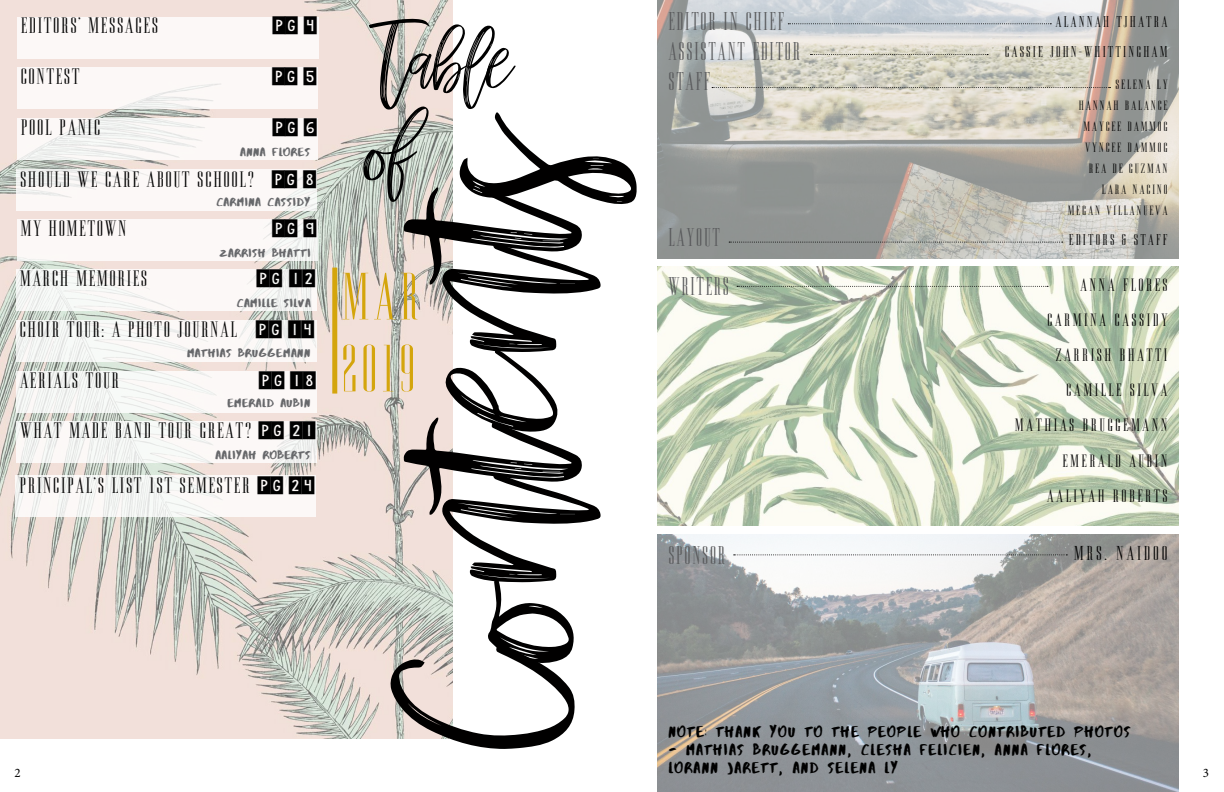
<style>
.page{position:relative;width:1224px;height:792px;background:#fff}
.page>*{position:absolute;margin:0;border:0;box-sizing:border-box;transform-origin:0 0}
.t1{font:200px "mellonydrybrush";color:#010000}
.t2{font:72px/86.4px "mellonydrybrush";color:#000}
.t3{font:60px/72px "Edition";letter-spacing:.06em;color:#d4a50c;scale:1.25 1}
.t4{font:24px "KG Defying Gravity";color:#000;scale:1.25 1}
.t5{font:23px/30px "Edition";letter-spacing:.06em;color:#58595b;scale:1.25 1}
.t6{font:20px "Edition";letter-spacing:.05em;color:#000;scale:1.5 1}
.t7{font:18px "Edition";letter-spacing:.1em;color:#000;scale:1.5 1}
.t8{font:16px/18px "Abys";letter-spacing:.1em;color:#000;scale:.9 1}
.t9{font:16px/35px "Edition";letter-spacing:.1em;color:#000;text-align:right;scale:1.5 1}
.t10{font:14px/30px "Edition";letter-spacing:.1em;color:#000;text-align:right;scale:1.5 1}
.t11{font:13px "Minion Pro";color:#000}
.t12{font:12px "Abys";letter-spacing:.05em;color:#67686b}
.t13{font:12px/21px "Edition";letter-spacing:.1em;color:#000;text-align:right;scale:1.5 1}
.s1{font-family:"KG Defying Gravity";font-size:24px}
</style>
<div class="page">
<img style="left:0;top:0;width:452px;height:739px">
<div style="left:17px;top:17px;width:301px;height:41px;background:#fcf8f7"></div>
<svg style="left:16px;top:421px;width:300px;height:42px"></svg>
<div style="left:16px;top:371px;width:300px;height:42px;background:linear-gradient(to right,#f0f3f0,#fef9f8)"></div>
<svg style="left:16px;top:320px;width:300px;height:42px"></svg>
<svg style="left:16px;top:269px;width:300px;height:42px"></svg>
<div style="left:17px;top:219px;width:300px;height:42px;background:#fcf8f7"></div>
<svg style="left:16px;top:169px;width:300px;height:42px"></svg>
<div style="left:17px;top:67px;width:300px;height:42px;background:#fcf8f7"></div>
<svg style="left:17px;top:118px;width:300px;height:42px"></svg>
<div style="left:332px;top:268px;width:5px;height:126px;background:#d4a50c"></div>
<img style="left:657px;top:535px;width:522px;height:257px">
<img style="left:657px;top:267px;width:522px;height:258px">
<img style="left:657px;top:0;width:522px;height:258px">
<svg style="left:788px;top:23px;width:263px;height:1px"></svg>
<svg style="left:712px;top:87px;width:398px;height:1px"></svg>
<svg style="left:729px;top:242px;width:334px;height:1px"></svg>
<svg style="left:737px;top:286px;width:311px;height:1px"></svg>
<svg style="left:734px;top:554px;width:333px;height:1px"></svg>
<svg style="left:810px;top:54px;width:178px;height:1px"></svg>
<svg style="left:15px;top:476px;width:301px;height:41px"></svg>
<p class="t6" style="left:21px;top:15px;width:93px">EDITORS’ MESSAGES</p>
<p class="t4" style="left:273px;top:11px;width:37px">Pg 4</p>
<p class="t6" style="left:20px;top:66px;width:41px">CONTEST</p>
<p class="t4" style="left:272px;top:62px;width:37px">Pg 5</p>
<p class="t6" style="left:21px;top:116px;width:55px">POOL PANIC</p>
<p class="t4" style="left:273px;top:112px;width:37px">Pg 6</p>
<p class="t12" style="left:240px;top:145px;width:71px">ANNA FLORES</p>
<p class="t6" style="left:20px;top:169px;width:199px">SHOULD WE CARE ABOUT SCHOOL? <span class="s1">Pg 8</span></p>
<p class="t6" style="left:20px;top:217px;width:72px">MY HOMETOWN</p>
<p class="t4" style="left:272px;top:213px;width:37px">Pg 9</p>
<p class="t6" style="left:20px;top:267px;width:87px">MARCH MEMORIES</p>
<p class="t4" style="left:257px;top:264px;width:48px">Pg 12</p>
<p class="t6" style="left:19px;top:318px;width:198px">CHOIR TOUR: A PHOTO JOURNAL <span class="s1">Pg 14</span></p>
<p class="t6" style="left:20px;top:369px;width:68px">AERIALS TOUR</p>
<p class="t4" style="left:259px;top:365px;width:47px">Pg 18</p>
<p class="t6" style="left:20px;top:420px;width:198px">WHAT MADE BAND TOUR GREAT? <span class="s1">Pg 21</span></p>
<p class="t6" style="left:19px;top:474px;width:198px">PRINCIPAL’S LIST 1ST SEMESTER <span class="s1">Pg 24</span></p>
<p class="t12" style="left:216px;top:196px;width:95px">CARMINA CASSIDY</p>
<p class="t12" style="left:220px;top:246px;width:93px">ZARRISH BHATTI</p>
<p class="t12" style="left:237px;top:296px;width:75px">CAMILLE SILVA</p>
<p class="t12" style="left:187px;top:346px;width:125px">MATHIAS BRUGGEMANN</p>
<p class="t12" style="left:227px;top:397px;width:84px">EMERALD AUBIN</p>
<p class="t12" style="left:215px;top:448px;width:97px">AALIYAH ROBERTS</p>
<p class="t11" style="left:15px;top:765px;width:8px">2</p>
<h2 class="t2" style="left:369px;top:19px;width:146px">Table of</h2>
<h1 class="t1" style="left:369px;top:752px;width:651px;rotate:-90deg">Contents</h1>
<h3 class="t3" style="left:342px;top:263px;width:64px">MAR<br>2019</h3>
<p class="t5" style="left:668px;top:7px;width:107px">EDITOR IN CHIEF<br>ASSISTANT EDITOR<br>STAFF</p>
<p class="t5" style="left:668px;top:223px;width:43px">LAYOUT</p>
<p class="t5" style="left:668px;top:272px;width:50px">WRITERS</p>
<p class="t10" style="left:1005px;top:7px;width:110px">ALANNAH TJHATRA<br>CASSIE JOHN-WHITTINGHAM</p>
<p class="t13" style="left:1068px;top:74px;width:68px">SELENA LY<br>HANNAH BALANCE<br>MAYCEE DAMMOG<br>VYNCEE DAMMOG<br>REA DE GUZMAN<br>LARA NACINO<br>MEGAN VILLANUEVA</p>
<p class="t10" style="left:1069px;top:225px;width:67px">EDITORS &amp; STAFF</p>
<p class="t9" style="left:1015px;top:268px;width:103px">ANNA FLORES<br>CARMINA CASSIDY<br>ZARRISH BHATTI<br>CAMILLE SILVA<br>MATHIAS BRUGGEMANN<br>EMERALD AUBIN<br>AALIYAH ROBERTS</p>
<p class="t5" style="left:668px;top:541px;width:47px">SPONSOR</p>
<p class="t7" style="left:1074px;top:543px;width:64px">MRS. NAIDOO</p>
<p class="t8" style="left:668px;top:722px;width:515px">NOTE: THANK YOU TO THE PEOPLE WHO CONTRIBUTED PHOTOS</p>
<p class="t8" style="left:668px;top:740px;width:472px">- MATHIAS BRUGGEMANN, CLESHA FELICIEN, ANNA FLORES,<br>LORANN JARETT, AND SELENA LY</p>
<p class="t11" style="left:1203px;top:765px;width:8px">3</p>
</div>
